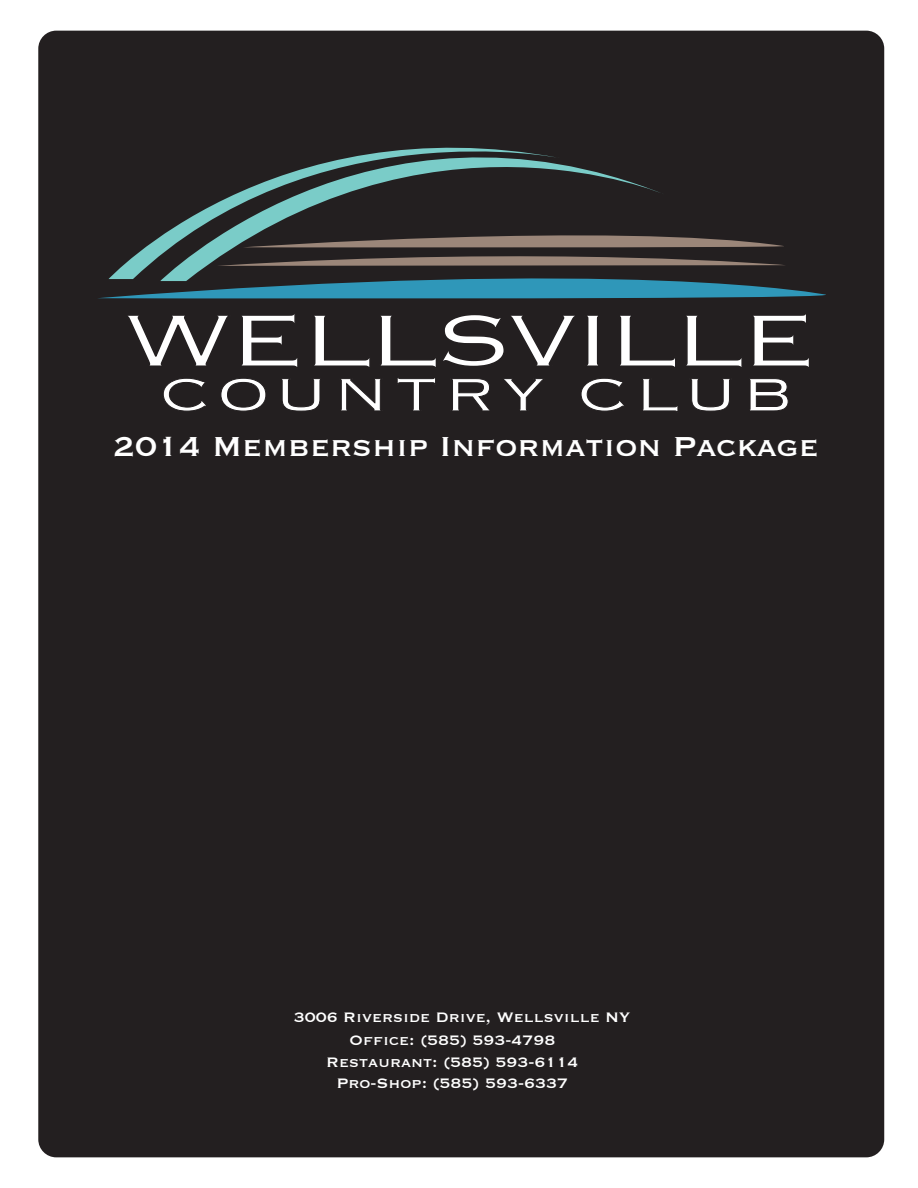
<style>
.page{position:relative;width:918px;height:1188px;background:#fff}
.page>*{position:absolute;margin:0;border:0;box-sizing:border-box;transform-origin:0 0}
.t1{font:300 97.35px "Copperplate";letter-spacing:-.05em;color:#fff;scale:1.22 1}
.t2{font:300 61.35px "Copperplate";letter-spacing:.05em;color:#fff;scale:1.22 1}
.t3{font:36px "Copperplate";color:#fff}
.t4{font:18px "Copperplate";color:#fff}
</style>
<div class="page">
<div style="left:38px;top:31px;width:846px;height:1126px;background:#231f20;border-radius:18px"></div>
<svg style="left:184px;top:147px;width:476px;height:74px"></svg>
<svg style="left:98px;top:221px;width:728px;height:78px"></svg>
<h1 class="t1" style="left:122px;top:277px;width:572px">WELLSVILLE</h1>
<h2 class="t2" style="left:159px;top:354px;width:523px">COUNTRY CLUB</h2>
<h3 class="t3" style="left:113px;top:423px;width:707px">2014 Membership Information Package</h3>
<p class="t4" style="left:294px;top:1005px;width:338px">3006 Riverside Drive, Wellsville NY</p>
<p class="t4" style="left:349px;top:1028px;width:208px">Office: (585) 593-4798</p>
<p class="t4" style="left:326px;top:1050px;width:254px">Restaurant: (585) 593-6114</p>
<p class="t4" style="left:337px;top:1071px;width:233px">Pro-Shop: (585) 593-6337</p>
</div>
